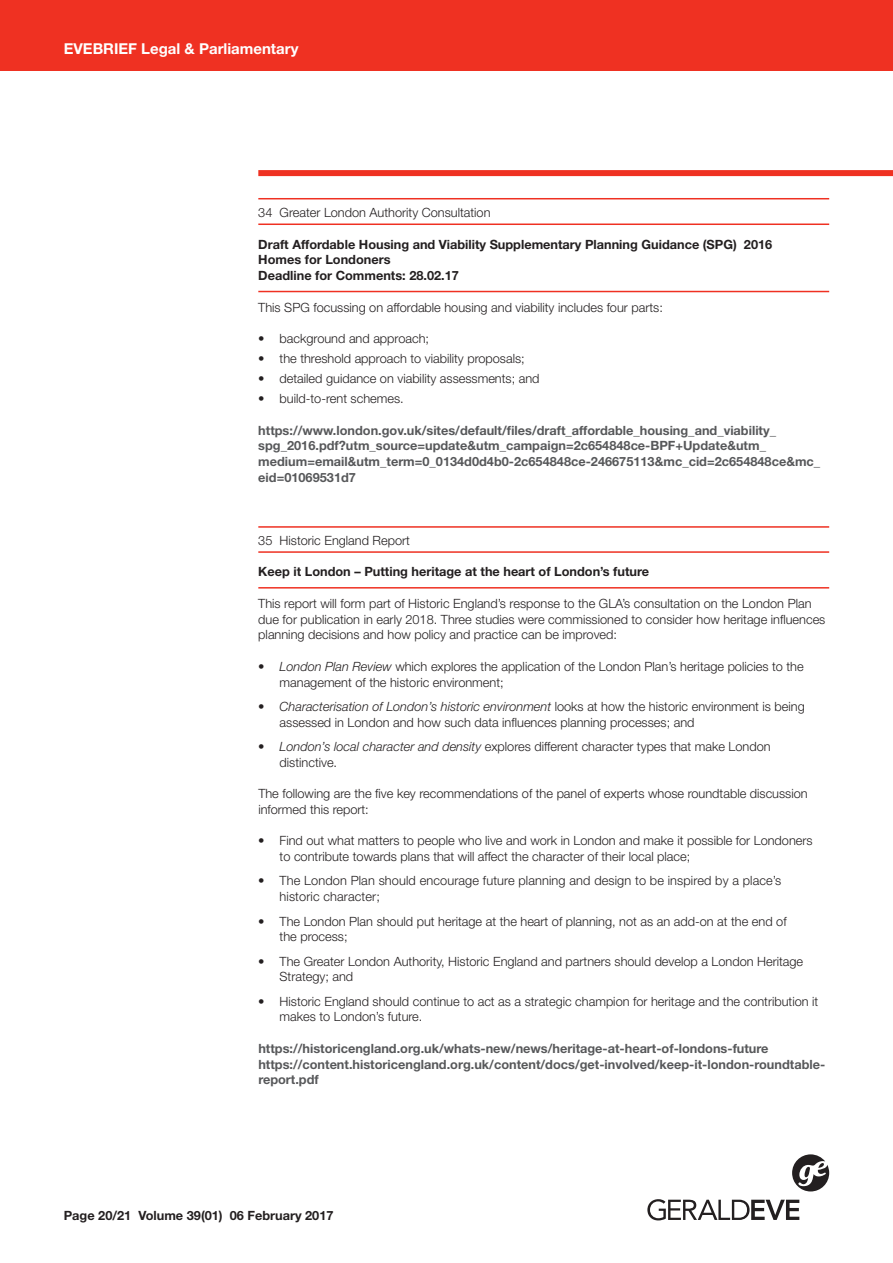
<style>
.page{position:relative;width:893px;height:1263px;background:#fff}
.page>*{position:absolute;margin:0;border:0;box-sizing:border-box;transform-origin:0 0}
.t1{font:700 15px "Helvetica Neue";color:#fff}
.PARA{font:300 12.75px/15.8px "Helvetica Neue";color:#231f20}
.WWW{font:700 12.75px/15.8px "Helvetica Neue";color:#57585a}
.WWW-2{font:300 12.75px/15.8px "Helvetica Neue";color:#231f20}
.BOLD_LINE{font:700 12.75px/15.8px "Helvetica Neue";color:#231f20}
.LIGHT_LINE{font:300 12.75px "Helvetica Neue";color:#231f20}
.s1{font-style:italic}
</style>
<div class="page">
<div style="left:0;top:0;width:893px;height:70px;background:#ef3122"></div>
<svg style="left:792px;top:1154px;width:37px;height:37px"></svg>
<svg style="left:647px;top:1199px;width:152px;height:21px"></svg>
<div style="left:258px;top:170px;width:635px;height:6px;background:#ef3122"></div>
<hr style="left:258px;top:198px;width:571px;height:1px;background:#ef3122">
<hr style="left:258px;top:223px;width:571px;height:2px;background:#ef3122">
<hr style="left:258px;top:291px;width:571px;height:1px;background:#ef3122">
<hr style="left:258px;top:526px;width:571px;height:2px;background:#ef3122">
<hr style="left:258px;top:551px;width:571px;height:2px;background:#ef3122">
<hr style="left:258px;top:587px;width:571px;height:1px;background:#ef3122">
<p class="t1" style="left:64px;top:40px;width:236px">EVEBRIEF Legal &amp; Parliamentary</p>
<p class="LIGHT_LINE" style="left:258px;top:205px;width:234px">34 Greater London Authority Consultation</p>
<p class="BOLD_LINE" style="left:258px;top:236px;width:515px">Draft Affordable Housing and Viability Supplementary Planning Guidance (SPG) 2016<br>Homes for Londoners<br>Deadline for Comments: 28.02.17</p>
<p class="WWW-2" style="left:258px;top:299px;width:406px">This SPG focussing on affordable housing and viability includes four parts:</p>
<p class="PARA" style="left:258px;top:330px;width:172px">• background and approach;</p>
<p class="PARA" style="left:258px;top:350px;width:268px">• the threshold approach to viability proposals;</p>
<p class="PARA" style="left:258px;top:370px;width:283px">• detailed guidance on viability assessments; and</p>
<p class="PARA" style="left:258px;top:390px;width:147px">• build-to-rent schemes.</p>
<p class="WWW" style="left:258px;top:422px;width:563px">https://www.london.gov.uk/sites/default/files/draft_affordable_housing_and_viability_ spg_2016.pdf?utm_source=update&amp;utm_campaign=2c654848ce-BPF+Update&amp;utm_ medium=email&amp;utm_term=0_0134d0d4b0-2c654848ce-246675113&amp;mc_cid=2c654848ce&amp;mc_ eid=01069531d7</p>
<p class="LIGHT_LINE" style="left:258px;top:533px;width:153px">35 Historic England Report</p>
<p class="BOLD_LINE" style="left:258px;top:564px;width:392px">Keep it London – Putting heritage at the heart of London’s future</p>
<p class="WWW-2" style="left:258px;top:595px;width:569px">This report will form part of Historic England’s response to the GLA’s consultation on the London Plan due for publication in early 2018. Three studies were commissioned to consider how heritage influences planning decisions and how policy and practice can be improved:</p>
<p class="PARA" style="left:280px;top:658px;width:526px;text-indent:-21px"><span class="s1">• London Plan Review</span> which explores the application of the London Plan’s heritage policies to the management of the historic environment;</p>
<p class="PARA" style="left:280px;top:698px;width:527px;text-indent:-21px"><span class="s1">• Characterisation of London’s historic environment</span> looks at how the historic environment is being assessed in London and how such data influences planning processes; and</p>
<p class="PARA" style="left:280px;top:738px;width:493px;text-indent:-21px"><span class="s1">• London’s local character and density</span> explores different character types that make London distinctive.</p>
<p class="WWW-2" style="left:258px;top:785px;width:551px">The following are the five key recommendations of the panel of experts whose roundtable discussion informed this report:</p>
<p class="PARA" style="left:280px;top:833px;width:535px;text-indent:-21px">• Find out what matters to people who live and work in London and make it possible for Londoners to contribute towards plans that will affect the character of their local place;</p>
<p class="PARA" style="left:280px;top:873px;width:503px;text-indent:-21px">• The London Plan should encourage future planning and design to be inspired by a place’s historic character;</p>
<p class="PARA" style="left:280px;top:913px;width:509px;text-indent:-21px">• The London Plan should put heritage at the heart of planning, not as an add-on at the end of the process;</p>
<p class="PARA" style="left:280px;top:953px;width:525px;text-indent:-21px">• The Greater London Authority, Historic England and partners should develop a London Heritage<br>Strategy; and</p>
<p class="PARA" style="left:280px;top:993px;width:540px;text-indent:-21px">• Historic England should continue to act as a strategic champion for heritage and the contribution it makes to London’s future.</p>
<p class="WWW" style="left:258px;top:1040px;width:512px">https://historicengland.org.uk/whats-new/news/heritage-at-heart-of-londons-future</p>
<p class="WWW" style="left:258px;top:1056px;width:568px">https://content.historicengland.org.uk/content/docs/get-involved/keep-it-london-roundtable&shy;report.pdf</p>
<p class="BOLD_LINE" style="left:64px;top:1208px;width:271px">Page 20/21 Volume 39(01) 06 February 2017</p>
</div>
